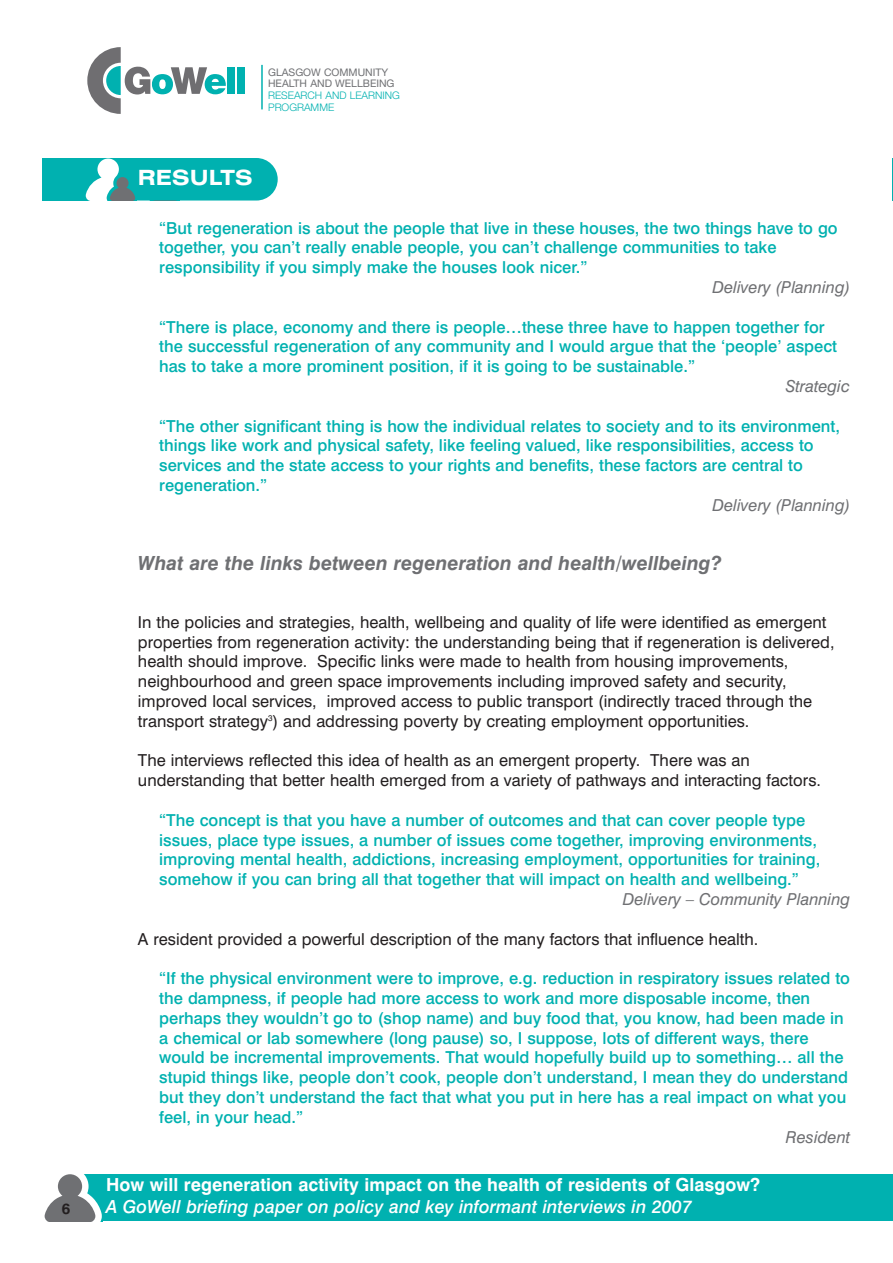
<style>
.page{position:relative;width:893px;height:1263px;background:#fff}
.page>*{position:absolute;margin:0;border:0;box-sizing:border-box;transform-origin:0 0}
.t1{font:700 expanded 21px "Swiss 721 BT";color:#fff}
.t2{font:italic 700 19.5px "Swiss 721 BT";color:#6f7073}
.t3{font:700 18px "Swiss 721 BT";color:#fff}
.t4{font:italic 500 18px "Swiss 721 BT";color:#fff}
.t5{font:500 16.5px/19.8px "Swiss 721 BT";color:#00b1b0}
.t6{font:16.5px/19.8px "Swiss 721 BT";color:#231f20}
.t7{font:italic 16.5px "Swiss 721 BT";color:#6f7073}
.t8{font:700 15px "Swiss 721 BT";color:#231f20}
.t9{font:10.5px/11.9px "Helvetica Neue";color:#6f7073}
.t10{font:300 10.5px/11.9px "Helvetica Neue";color:#00b1b0}
</style>
<div class="page">
<div style="left:0;top:1174px;width:893px;height:47px;background:#00b1b0"></div>
<div style="left:0;top:1174px;width:103px;height:47px;background:#fff"></div>
<svg style="left:45px;top:1174px;width:58px;height:47px"></svg>
<hr style="left:261px;top:65px;width:2px;height:44px;background:#00b1b0">
<div style="left:228px;top:67px;width:7px;height:27px;background:#00b1b0"></div>
<div style="left:237px;top:67px;width:7px;height:27px;background:#00b1b0"></div>
<svg style="left:87px;top:47px;width:139px;height:67px"></svg>
<div style="left:85px;top:158px;width:193px;height:43px;background:#00b1b0;border-radius:21px"></div>
<div style="left:42px;top:158px;width:95px;height:43px;background:#00b1b0"></div>
<svg style="left:86px;top:159px;width:91px;height:42px"></svg>
<hr style="left:892px;top:158px;width:1px;height:43px;background:#00b1b0">
<p class="t9" style="left:268px;top:67px;width:128px">GLASGOW COMMUNITY<br>HEALTH AND WELLBEING</p>
<p class="t10" style="left:268px;top:91px;width:133px">RESEARCH AND LEARNING<br>PROGRAMME</p>
<p class="t1" style="left:138px;top:169px;width:116px">RESULTS</p>
<p class="t5" style="left:159px;top:219px;width:680px">“But regeneration is about the people that live in these houses, the two things have to go together, you can’t really enable people, you can’t challenge communities to take responsibility if you simply make the houses look nicer.”</p>
<p class="t7" style="left:712px;top:281px;width:139px">Delivery (Planning)</p>
<p class="t5" style="left:159px;top:318px;width:679px">“There is place, economy and there is people…these three have to happen together for the successful regeneration of any community and I would argue that the ‘people’ aspect has to take a more prominent position, if it is going to be sustainable.”</p>
<p class="t7" style="left:786px;top:380px;width:66px">Strategic</p>
<p class="t5" style="left:159px;top:417px;width:682px">“The other significant thing is how the individual relates to society and to its environment, things like work and physical safety, like feeling valued, like responsibilities, access to services and the state access to your rights and benefits, these factors are central to regeneration.”</p>
<p class="t7" style="left:712px;top:498px;width:139px">Delivery (Planning)</p>
<p class="t2" style="left:138px;top:555px;width:585px">What are the links between regeneration and health/wellbeing?</p>
<p class="t6" style="left:138px;top:613px;width:698px">In the policies and strategies, health, wellbeing and quality of life were identified as emergent properties from regeneration activity: the understanding being that if regeneration is delivered, health should improve. Specific links were made to health from housing improvements, neighbourhood and green space improvements including improved safety and security, improved local services, improved access to public transport (indirectly traced through the transport strategy<sup>3</sup>) and addressing poverty by creating employment opportunities.</p>
<p class="t6" style="left:138px;top:752px;width:684px">The interviews reflected this idea of health as an emergent property. There was an understanding that better health emerged from a variety of pathways and interacting factors.</p>
<p class="t5" style="left:159px;top:811px;width:662px">“The concept is that you have a number of outcomes and that can cover people type issues, place type issues, a number of issues come together, improving environments, improving mental health, addictions, increasing employment, opportunities for training, somehow if you can bring all that together that will impact on health and wellbeing.”</p>
<p class="t7" style="left:623px;top:892px;width:229px">Delivery – Community Planning</p>
<p class="t6" style="left:138px;top:930px;width:622px">A resident provided a powerful description of the many factors that influence health.</p>
<p class="t5" style="left:159px;top:970px;width:692px">“If the physical environment were to improve, e.g. reduction in respiratory issues related to the dampness, if people had more access to work and more disposable income, then perhaps they wouldn’t go to (shop name) and buy food that, you know, had been made in a chemical or lab somewhere (long pause) so, I suppose, lots of different ways, there would be incremental improvements. That would hopefully build up to something… all the stupid things like, people don’t cook, people don’t understand, I mean they do understand but they don’t understand the fact that what you put in here has a real impact on what you feel, in your head.”</p>
<p class="t7" style="left:786px;top:1130px;width:66px">Resident</p>
<p class="t3" style="left:106px;top:1178px;width:656px">How will regeneration activity impact on the health of residents of Glasgow?</p>
<p class="t8" style="left:62px;top:1203px;width:10px">6</p>
<p class="t4" style="left:106px;top:1199px;width:587px">A GoWell briefing paper on policy and key informant interviews in 2007</p>
</div>
